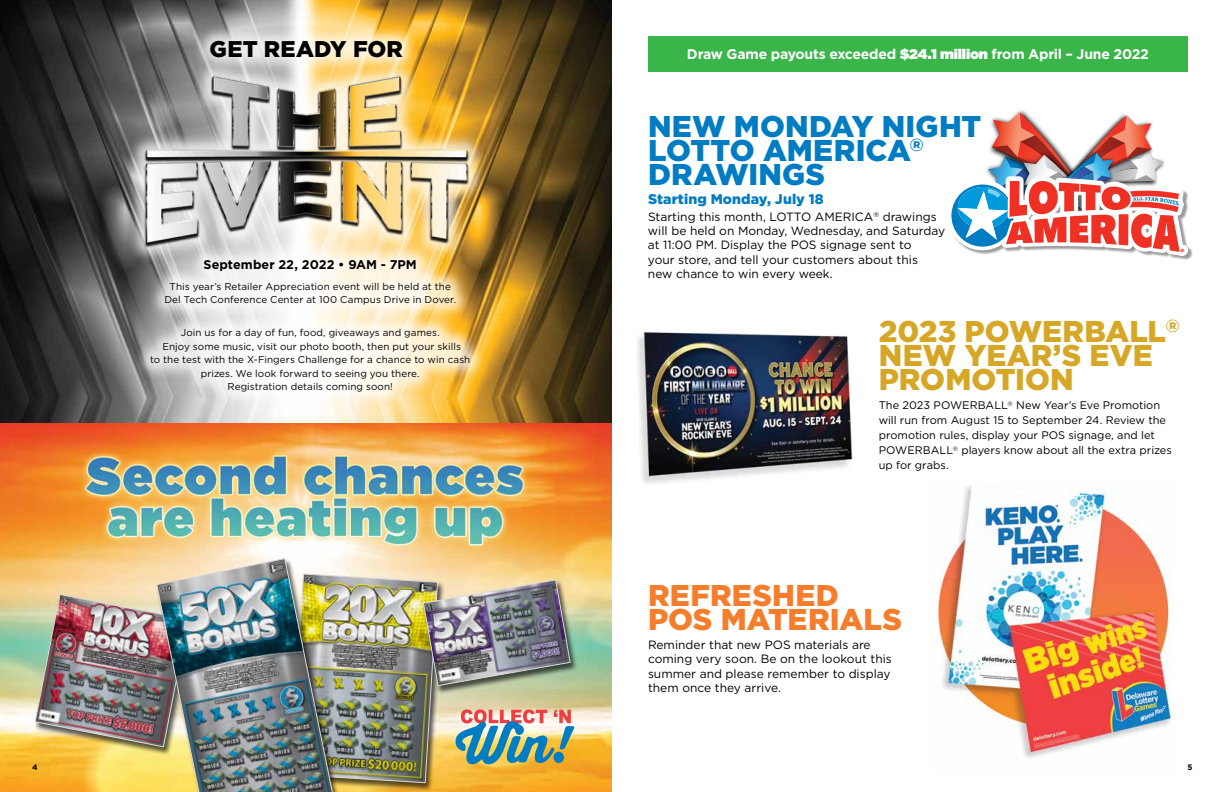
<style>
.page{position:relative;width:1224px;height:792px;background:#fff}
.page>*{position:absolute;margin:0;border:0;box-sizing:border-box;transform-origin:0 0}
.t1{font:900 30px/24px "Gotham";color:#d6a726}
.t2{font:900 30px/24px "Gotham";letter-spacing:.005em;color:#007cc3}
.t3{font:900 30px/24px "Gotham";letter-spacing:.01em;color:#f57d2b}
.t4{font:900 22.7px "Gotham";letter-spacing:.005em;color:#000}
.t5{font:700 14px "Gotham";letter-spacing:-.02em;color:#fff}
.t6{font:900 14px "Gotham";letter-spacing:.01em;color:#007cc3}
.t7{font:700 12.6px "Gotham";letter-spacing:.005em;color:#000}
.t8{font:12px/14.4px "Gotham";color:#000}
.t9{font:11px/15px "Gotham";color:#000}
.t10{font:9.9px/13.5px "Gotham";letter-spacing:.005em;color:#000;text-align:center}
.t11{font:700 8px "Gotham";color:#000}
.s1{font-weight:900}
</style>
<div class="page">
<img style="left:637px;top:332px;width:216px;height:152px">
<div style="left:648px;top:36px;width:540px;height:36px;background:#39b54a"></div>
<img style="left:934px;top:110px;width:259px;height:648px">
<img style="left:0;top:423px;width:612px;height:369px">
<div style="left:290px;top:574px;width:156px;height:218px;background:#000;opacity:.65"></div>
<img style="left:81px;top:441px;width:450px;height:113px">
<img style="left:345px;top:573px;width:230px;height:211px">
<div style="left:34px;top:594px;width:162px;height:162px;background:#000;opacity:.65"></div>
<img style="left:34px;top:593px;width:121px;height:155px">
<div style="left:155px;top:559px;width:190px;height:233px;background:#000;opacity:.65"></div>
<img style="left:156px;top:558px;width:182px;height:234px">
<img style="left:0;top:0;width:612px;height:423px">
<div style="left:127px;top:24px;width:360px;height:385px;background:#fff;opacity:.75"></div>
<img style="left:133px;top:67px;width:346px;height:191px">
<h2 class="t4" style="left:210px;top:36px;width:195px">GET READY FOR</h2>
<p class="t7" style="left:204px;top:257px;width:215px">September 22, 2022 • 9AM - 7PM</p>
<p class="t10" style="left:164px;top:279px;width:293px">This year’s Retailer Appreciation event will be held at the<br>Del Tech Conference Center at 100 Campus Drive in Dover.</p>
<p class="t10" style="left:150px;top:326px;width:322px">Join us for a day of fun, food, giveaways and games.<br>Enjoy some music, visit our photo booth, then put your skills<br>to the test with the X-Fingers Challenge for a chance to win cash prizes. We look forward to seeing you there.<br>Registration details coming soon!</p>
<p class="t11" style="left:32px;top:762px;width:7px">4</p>
<h3 class="t5" style="left:687px;top:46px;width:464px">Draw Game payouts exceeded <span class="s1">$24.1 million</span> from April – June 2022</h3>
<h1 class="t2" style="left:648px;top:113px;width:335px">NEW MONDAY NIGHT<br>LOTTO AMERICA<sup>®<br></sup>DRAWINGS</h1>
<p class="t8" style="left:648px;top:209px;width:299px">Starting this month, LOTTO AMERICA<sup>®</sup> drawings will be held on Monday, Wednesday, and Saturday at 11:00 PM. Display the POS signage sent to<br>your store, and tell your customers about this new chance to win every week.</p>
<h3 class="t6" style="left:648px;top:191px;width:177px">Starting Monday, July 18</h3>
<h1 class="t1" style="left:879px;top:318px;width:303px">2023 POWERBALL<sup>®<br></sup>NEW YEAR’S EVE<br>PROMOTION</h1>
<p class="t9" style="left:879px;top:398px;width:295px">The 2023 POWERBALL<sup>®</sup> New Year’s Eve Promotion will run from August 15 to September 24. Review the promotion rules, display your POS signage, and let POWERBALL<sup>®</sup> players know about all the extra prizes up for grabs.</p>
<h1 class="t3" style="left:648px;top:582px;width:255px">REFRESHED<br>POS MATERIALS</h1>
<p class="t8" style="left:648px;top:637px;width:245px">Reminder that new POS materials are coming very soon. Be on the lookout this summer and please remember to display them once they arrive.</p>
<p class="t11" style="left:1187px;top:762px;width:7px">5</p>
</div>
